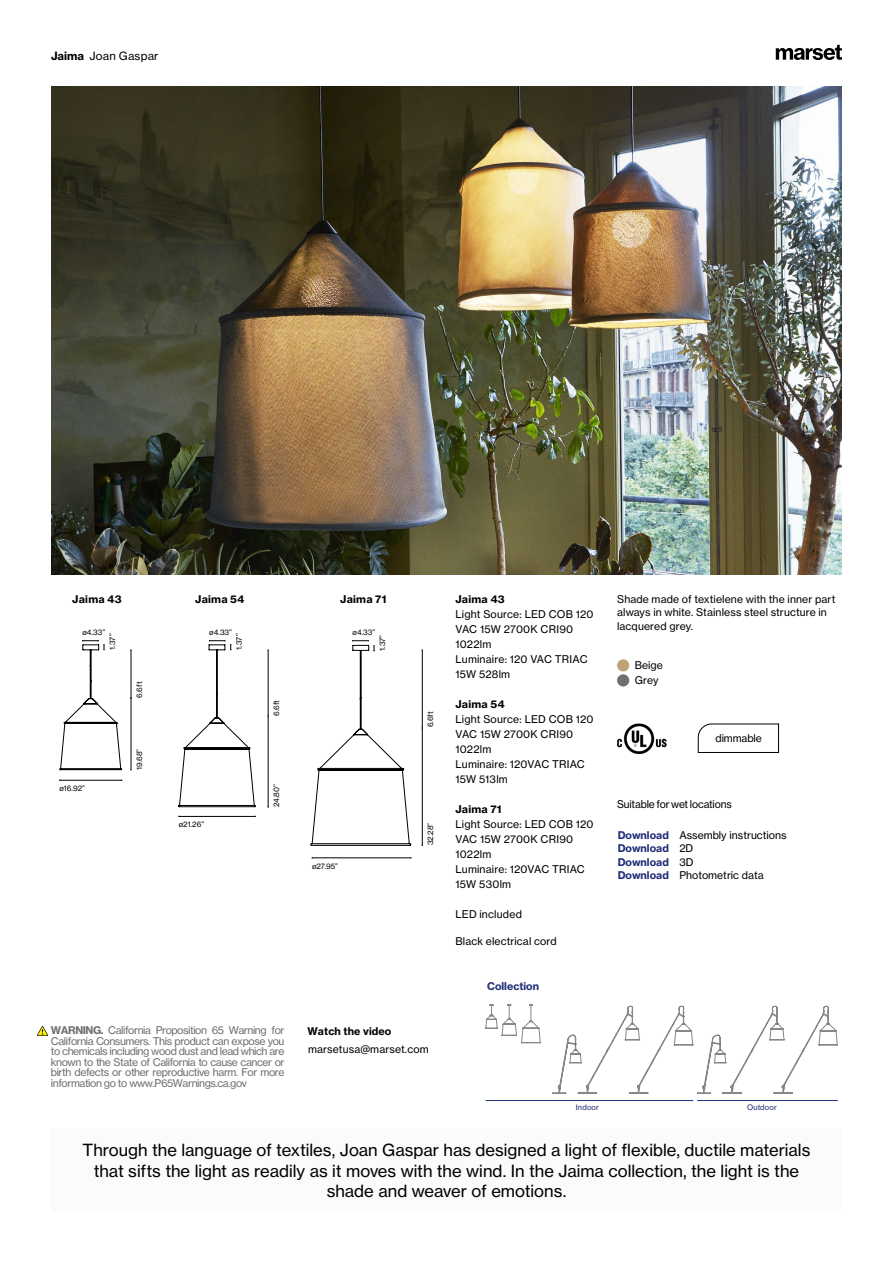
<style>
.page{position:relative;width:893px;height:1263px;background:#fff}
.page>*{position:absolute;margin:0;border:0;box-sizing:border-box;transform-origin:0 0}
.t1{font:16.5px/20.2px "N Haas Grotesk TX Pro 55 Rg";color:#000;text-align:center}
.t2{font:11.25px "N Haas Grotesk TX Pro 55 Rg";letter-spacing:.02em;color:#000}
.t3{font:10.5px/15px "N Haas Grotesk TX Pro 55 Rg";letter-spacing:.015em;color:#000}
.t4{font:10.5px/10.5px "N Haas Grotesk TX Pro 55 Rg";letter-spacing:-.04em;color:#706f6f;text-align:justify}
.t5{font:10.5px "N Haas Grotesk TX Pro 75 Bd";letter-spacing:.02em;color:#000}
.t6{font:10.5px/13.5px "N Haas Grotesk TX Pro 75 Bd";color:#202d76}
.t7{font:10.5px "N Haas Grotesk TX Pro 55 Rg";letter-spacing:-.015em;color:#000}
.t8{font:10.5px "N Haas Grotesk TX Pro 55 Rg";letter-spacing:-.01em;color:#000}
.t9{font:7.5px "N Haas Grotesk TX Pro 55 Rg";color:#000}
.t10{font:7.5px "N Haas Grotesk TX Pro 55 Rg";letter-spacing:.02em;color:#202d76}
.s1{font-family:"N Haas Grotesk TX Pro 75 Bd"}
.s2{font-family:"N Haas Grotesk TX Pro 75 Bd";color:#202d76}
.s3{font-family:"N Haas Grotesk TX Pro 55 Rg";color:#000}
</style>
<div class="page">
<img style="left:51px;top:86px;width:790px;height:488px">
<svg style="left:776px;top:45px;width:66px;height:15px"></svg>
<div style="left:51px;top:1128px;width:790px;height:84px;background:#fcfbfa"></div>
<svg style="left:60px;top:644px;width:351px;height:202px"></svg>
<hr style="left:60px;top:780px;width:62px;height:1px;background:#000">
<hr style="left:131px;top:698px;width:1px;height:72px;background:#000">
<hr style="left:131px;top:650px;width:1px;height:47px;background:#000">
<svg style="left:59px;top:640px;width:63px;height:130px"></svg>
<svg style="left:209px;top:640px;width:22px;height:10px"></svg>
<svg style="left:352px;top:640px;width:23px;height:11px"></svg>
<hr style="left:179px;top:816px;width:76px;height:1px;background:#000">
<hr style="left:312px;top:857px;width:99px;height:1px;background:#000">
<hr style="left:268px;top:717px;width:1px;height:90px;background:#000">
<hr style="left:268px;top:650px;width:1px;height:66px;background:#000">
<hr style="left:422px;top:729px;width:1px;height:116px;background:#000">
<hr style="left:422px;top:650px;width:1px;height:77px;background:#000">
<div style="left:617px;top:659px;width:12px;height:12px;background:#bca477;border-radius:50%"></div>
<div style="left:617px;top:674px;width:12px;height:12px;background:#746e72;border-radius:50%"></div>
<svg style="left:698px;top:723px;width:81px;height:30px"></svg>
<img style="left:617px;top:724px;width:50px;height:30px">
<hr style="left:697px;top:1100px;width:141px;height:1px;background:#202d76">
<svg style="left:553px;top:1006px;width:285px;height:88px"></svg>
<hr style="left:486px;top:1100px;width:207px;height:1px;background:#202d76">
<svg style="left:485px;top:1004px;width:56px;height:39px"></svg>
<svg style="left:37px;top:1026px;width:10px;height:9px"></svg>
<p class="t2" style="left:51px;top:49px;width:109px"><span class="s1">Jaima</span> Joan Gaspar</p>
<p class="t5" style="left:72px;top:592px;width:51px">Jaima 43</p>
<p class="t5" style="left:195px;top:592px;width:51px">Jaima 54</p>
<p class="t5" style="left:340px;top:592px;width:48px">Jaima 71</p>
<p class="t9" style="left:83px;top:628px;width:24px">ø4.33”</p>
<p class="t9" style="left:108px;top:650px;width:18px;rotate:-90deg">1.37”</p>
<p class="t9" style="left:209px;top:628px;width:24px">ø4.33”</p>
<p class="t9" style="left:234px;top:650px;width:18px;rotate:-90deg">1.37”</p>
<p class="t9" style="left:353px;top:628px;width:24px">ø4.33”</p>
<p class="t9" style="left:378px;top:651px;width:18px;rotate:-90deg">1.37”</p>
<p class="t9" style="left:135px;top:698px;width:17px;rotate:-90deg">6.6ft</p>
<p class="t9" style="left:272px;top:716px;width:17px;rotate:-90deg">6.6ft</p>
<p class="t9" style="left:426px;top:727px;width:17px;rotate:-90deg">6.6ft</p>
<p class="t9" style="left:135px;top:770px;width:22px;rotate:-90deg">19.68”</p>
<p class="t9" style="left:60px;top:784px;width:27px">ø16.92”</p>
<p class="t9" style="left:272px;top:807px;width:24px;rotate:-90deg">24.80”</p>
<p class="t9" style="left:179px;top:820px;width:27px">ø21.26”</p>
<p class="t9" style="left:426px;top:845px;width:24px;rotate:-90deg">32.28”</p>
<p class="t9" style="left:312px;top:861px;width:28px">ø27.95”</p>
<p class="t4" style="left:51px;top:1025px;width:235px"><span class="s1">WARNING.</span> California Proposition 65 Warning for California Consumers. This product can expose you to chemicals including wood dust and lead which are known to the State of California to cause cancer or birth defects or other reproductive harm. For more information go to www.P65Warnings.ca.gov</p>
<p class="t5" style="left:307px;top:1024px;width:86px">Watch the video</p>
<p class="t3" style="left:308px;top:1042px;width:122px">marsetusa@marset.com</p>
<p class="t5" style="left:455px;top:592px;width:51px">Jaima 43</p>
<p class="t3" style="left:455px;top:606px;width:140px">Light Source: LED COB 120<br>VAC 15W 2700K CRI90<br>1022lm<br>Luminaire: 120 VAC TRIAC<br>15W 528lm</p>
<p class="t5" style="left:455px;top:697px;width:51px">Jaima 54</p>
<p class="t3" style="left:455px;top:711px;width:140px">Light Source: LED COB 120<br>VAC 15W 2700K CRI90<br>1022lm<br>Luminaire: 120VAC TRIAC<br>15W 513lm</p>
<p class="t5" style="left:455px;top:802px;width:48px">Jaima 71</p>
<p class="t3" style="left:455px;top:816px;width:140px">Light Source: LED COB 120<br>VAC 15W 2700K CRI90<br>1022lm<br>Luminaire: 120VAC TRIAC<br>15W 530lm</p>
<p class="t3" style="left:455px;top:906px;width:68px">LED included</p>
<p class="t3" style="left:455px;top:933px;width:103px">Black electrical cord</p>
<p class="t6" style="left:487px;top:980px;width:53px">Collection</p>
<p class="t3" style="left:617px;top:592px;width:220px;line-height:13.5px">Shade made of textielene with the inner part always in white. Stainless steel structure in lacquered grey.</p>
<p class="t3" style="left:635px;top:658px;width:29px">Beige<br>Grey</p>
<p class="t8" style="left:715px;top:731px;width:48px">dimmable</p>
<p class="t7" style="left:617px;top:798px;width:116px">Suitable for wet locations</p>
<p class="t3" style="left:618px;top:828px;width:170px"><span class="s2">Download</span> Assembly instructions</p>
<p class="t6" style="left:618px;top:842px;width:77px">Download <span class="s3">2D<br></span>Download <span class="s3">3D</span></p>
<p class="t3" style="left:618px;top:868px;width:148px"><span class="s2">Download</span> Photometric data</p>
<p class="t10" style="left:576px;top:1102px;width:25px">Indoor</p>
<p class="t10" style="left:747px;top:1102px;width:31px">Outdoor</p>
<h1 class="t1" style="left:82px;top:1140px;width:729px">Through the language of textiles, Joan Gaspar has designed a light of flexible, ductile materials that sifts the light as readily as it moves with the wind. In the Jaima collection, the light is the shade and weaver of emotions.</h1>
</div>
